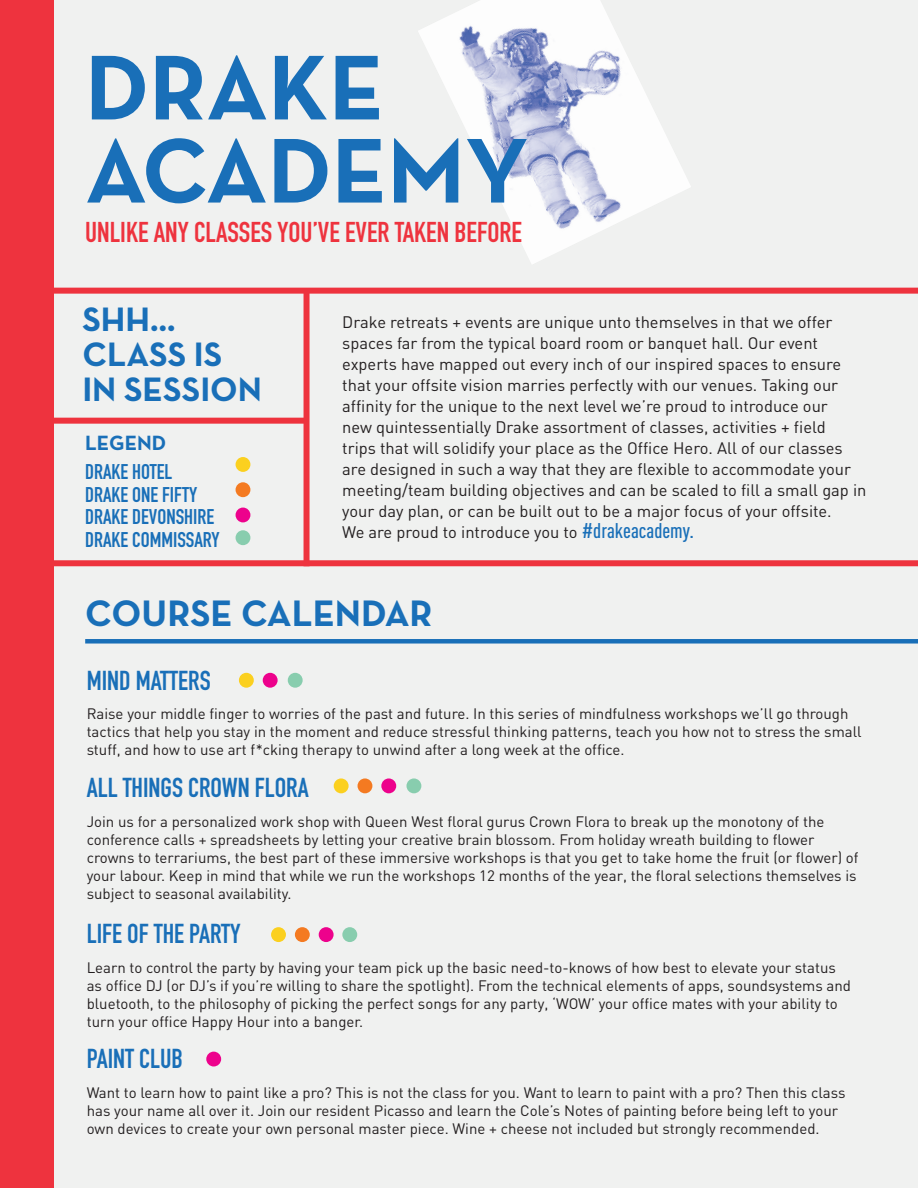
<style>
.page{position:relative;width:918px;height:1188px;background:#fff}
.page>*{position:absolute;margin:0;border:0;box-sizing:border-box;transform-origin:0 0}
.t1{font:700 93.45px/83.1px "Neutra Text";color:#196fb8}
.t2{font:700 37.5px "Neutra Text";color:#196fb8}
.t3{font:700 34.5px/35px "Neutra Text";color:#196fb8}
.t4{font:700 28.2px "DIN Condensed";color:#ee333e}
.t5{font:700 27px "DIN Condensed";color:#196fb8}
.t6{font:700 21px/22.5px "DIN Condensed";color:#196fb8}
.t7{font:700 21px "Neutra Text";color:#196fb8}
.t8{font:16.5px/21px "DIN";color:#231f20}
.t9{font:15px/18px "DIN";color:#231f20}
.s1{font-family:"DIN Cond";font-weight:500;font-size:21px;color:#196fb8}
</style>
<div class="page">
<div style="left:54px;top:0;width:864px;height:1188px;background:#f0f1f0"></div>
<div style="left:0;top:0;width:54px;height:1188px;background:#ee333e"></div>
<div style="left:85px;top:639px;width:833px;height:5px;background:#196fb8"></div>
<div style="left:239px;top:673px;width:15px;height:15px;background:#fbd01f;border-radius:50%"></div>
<div style="left:263px;top:673px;width:15px;height:15px;background:#ed028c;border-radius:50%"></div>
<div style="left:334px;top:778px;width:15px;height:15px;background:#fbd01f;border-radius:50%"></div>
<div style="left:358px;top:778px;width:14px;height:15px;background:#f47a21;border-radius:50%"></div>
<div style="left:381px;top:778px;width:15px;height:15px;background:#ed028c;border-radius:50%"></div>
<img style="left:418px;top:0;width:273px;height:264px">
<div style="left:288px;top:673px;width:15px;height:15px;background:#88cdae;border-radius:50%"></div>
<div style="left:407px;top:778px;width:14px;height:15px;background:#88cdae;border-radius:50%"></div>
<div style="left:342px;top:927px;width:15px;height:15px;background:#88cdae;border-radius:50%"></div>
<svg style="left:54px;top:288px;width:864px;height:278px"></svg>
<div style="left:304px;top:291px;width:6px;height:275px;background:#ee333e"></div>
<div style="left:41px;top:418px;width:266px;height:6px;background:#ee333e"></div>
<div style="left:271px;top:927px;width:15px;height:15px;background:#fbd01f;border-radius:50%"></div>
<div style="left:295px;top:927px;width:15px;height:15px;background:#f47a21;border-radius:50%"></div>
<div style="left:319px;top:927px;width:15px;height:15px;background:#ed028c;border-radius:50%"></div>
<div style="left:206px;top:1052px;width:15px;height:14px;background:#ed028c;border-radius:50%"></div>
<h1 class="t1" style="left:85px;top:44px;width:445px">DRAKE<br>ACADEMY</h1>
<h3 class="t4" style="left:85px;top:213px;width:438px">UNLIKE ANY CLASSES YOU’VE EVER TAKEN BEFORE</h3>
<h3 class="t3" style="left:82px;top:301px;width:181px">SHH…<br>CLASS IS<br>IN SESSION</h3>
<h3 class="t7" style="left:85px;top:430px;width:83px">LEGEND</h3>
<h3 class="t6" style="left:85px;top:460px;width:136px">DRAKE HOTEL<br>DRAKE ONE FIFTY<br>DRAKE DEVONSHIRE<br>DRAKE COMMISSARY</h3>
<p class="t8" style="left:342px;top:311px;width:526px">Drake retreats + events are unique unto themselves in that we offer spaces far from the typical board room or banquet hall. Our event experts have mapped out every inch of our inspired spaces to ensure that your offsite vision marries perfectly with our venues. Taking our affinity for the unique to the next level we’re proud to introduce our<br>new quintessentially Drake assortment of classes, activities + field<br>trips that will solidify your place as the Office Hero. All of our classes are designed in such a way that they are flexible to accommodate your meeting/team building objectives and can be scaled to fill a small gap in your day plan, or can be built out to be a major focus of your offsite.<br>We are proud to introduce you to <span class="s1">#drakeacademy.</span></p>
<h2 class="t2" style="left:85px;top:589px;width:349px">COURSE CALENDAR</h2>
<h3 class="t5" style="left:87px;top:662px;width:125px">MIND MATTERS</h3>
<p class="t9" style="left:87px;top:705px;width:777px">Raise your middle finger to worries of the past and future. In this series of mindfulness workshops we’ll go through tactics that help you stay in the moment and reduce stressful thinking patterns, teach you how not to stress the small stuff, and how to use art f*cking therapy to unwind after a long week at the office.</p>
<h3 class="t5" style="left:87px;top:769px;width:224px">ALL THINGS CROWN FLORA</h3>
<p class="t9" style="left:87px;top:812px;width:773px">Join us for a personalized work shop with Queen West floral gurus Crown Flora to break up the monotony of the conference calls + spreadsheets by letting your creative brain blossom. From holiday wreath building to flower crowns to terrariums, the best part of these immersive workshops is that you get to take home the fruit (or flower) of your labour. Keep in mind that while we run the workshops 12 months of the year, the floral selections themselves is subject to seasonal availability.</p>
<h3 class="t5" style="left:87px;top:915px;width:155px">LIFE OF THE PARTY</h3>
<p class="t9" style="left:87px;top:958px;width:766px">Learn to control the party by having your team pick up the basic need-to-knows of how best to elevate your status as office DJ (or DJ’s if you’re willing to share the spotlight). From the technical elements of apps, soundsystems and bluetooth, to the philosophy of picking the perfect songs for any party, ‘WOW’ your office mates with your ability to turn your office Happy Hour into a banger.</p>
<h3 class="t5" style="left:87px;top:1041px;width:98px">PAINT CLUB</h3>
<p class="t9" style="left:87px;top:1083px;width:760px">Want to learn how to paint like a pro? This is not the class for you. Want to learn to paint with a pro? Then this class has your name all over it. Join our resident Picasso and learn the Cole’s Notes of painting before being left to your own devices to create your own personal master piece. Wine + cheese not included but strongly recommended.</p>
</div>
